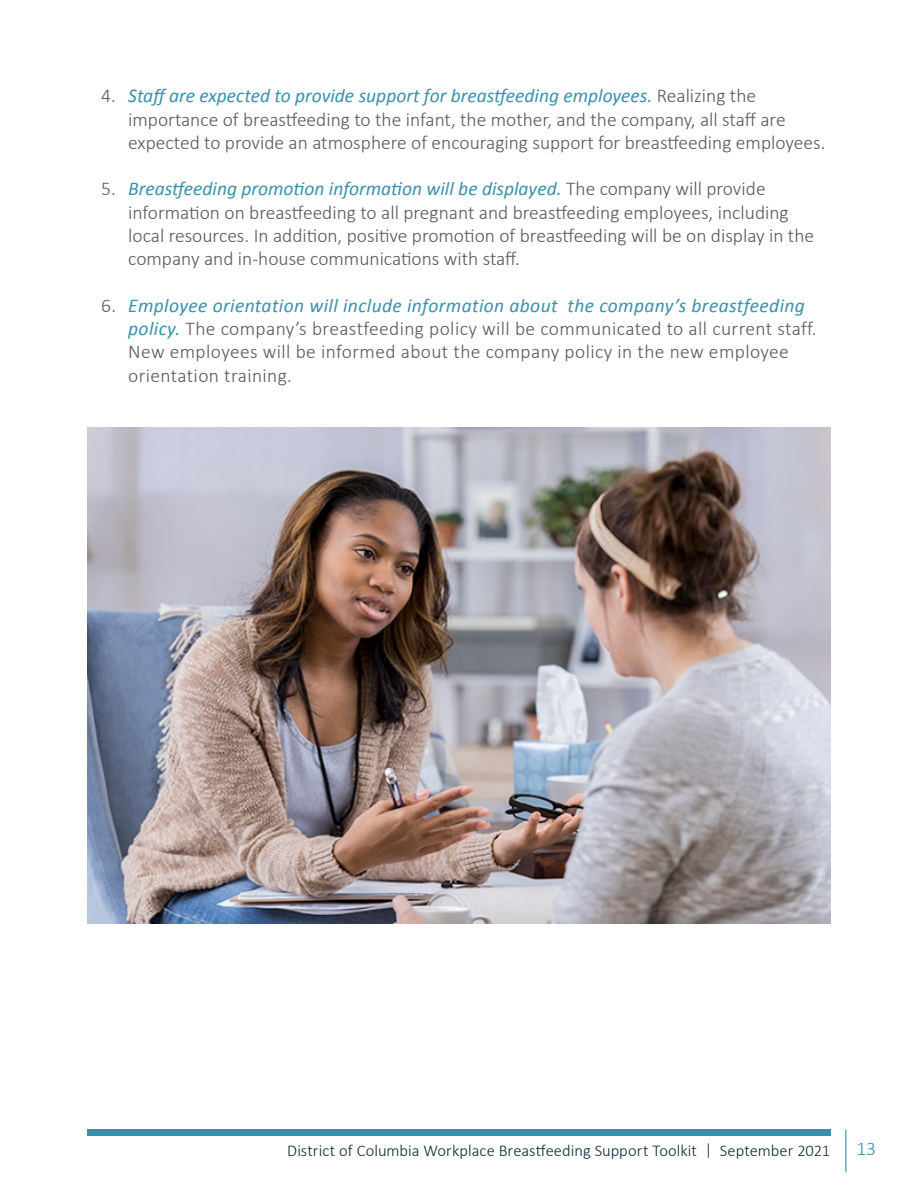
<style>
.page{position:relative;width:918px;height:1188px;background:#fff}
.page>*{position:absolute;margin:0;border:0;box-sizing:border-box;transform-origin:0 0}
.t1{font:300 19.5px/23.4px "Calibri";color:#55595c}
.t2{font:300 19.5px/23.4px "Calibri";letter-spacing:.02em;color:#55595c}
.t3{font:300 19.5px "Calibri";color:#3990ad}
.t4{font:300 16.5px "Calibri";letter-spacing:.005em;color:#0a2938}
.s1{font-weight:400;font-style:italic;color:#3990ad}
</style>
<div class="page">
<img style="left:88px;top:428px;width:742px;height:495px">
<div style="left:87px;top:1129px;width:743px;height:7px;background:#3990ad"></div>
<hr style="left:845px;top:1129px;width:1px;height:43px;background:#3990ad">
<p class="t1" style="left:128px;top:84px;width:699px;text-indent:-27px">4. <span class="s1">Staff are expected to provide support for breastfeeding employees.</span> Realizing the importance of breastfeeding to the infant, the mother, and the company, all staff are expected to provide an atmosphere of encouraging support for breastfeeding employees.</p>
<p class="t1" style="left:128px;top:177px;width:687px;text-indent:-27px">5. <span class="s1">Breastfeeding promotion information will be displayed.</span> The company will provide information on breastfeeding to all pregnant and breastfeeding employees, including local resources. In addition, positive promotion of breastfeeding will be on display in the company and in-house communications with staff.</p>
<p class="t2" style="left:128px;top:293px;width:690px;text-indent:-27px">6. <span class="s1">Employee orientation will include information about the company’s breastfeeding policy.</span> The company’s breastfeeding policy will be communicated to all current staff.<br>New employees will be informed about the company policy in the new employee orientation training.</p>
<p class="t4" style="left:287px;top:1140px;width:544px">District of Columbia Workplace Breastfeeding Support Toolkit | September 2021</p>
<p class="t3" style="left:856px;top:1136px;width:21px">13</p>
</div>
